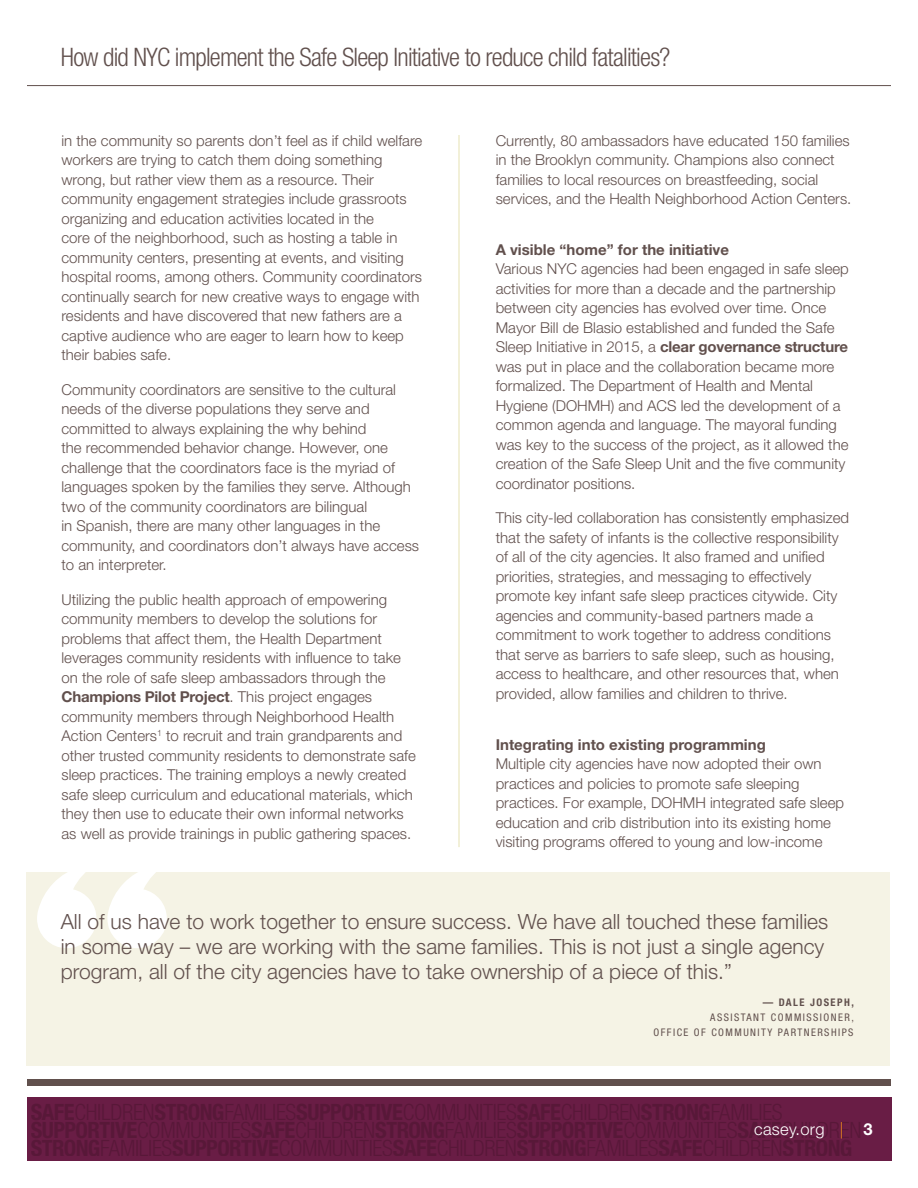
<style>
.page{position:relative;width:918px;height:1188px;background:#fff}
.page>*{position:absolute;margin:0;border:0;box-sizing:border-box;transform-origin:0 0}
.t1{font:300 condensed 25.5px "Helvetica Neue LT Std";letter-spacing:-.03em;color:#61504d}
.box_body{font:300 21px/25.2px "Helvetica Neue LT Std";color:#61504d}
.t2{font:300 16.5px "Helvetica Neue LT Std";letter-spacing:.02em;color:#fff}
.body{font:300 15px/19.5px "Helvetica Neue LT Std";color:#61504d}
.Head_3{font:700 15px "Helvetica Neue LT Std";color:#61504d}
.body-2{font:condensed 10.5px/15px "Helvetica Neue LT Std";letter-spacing:.14em;color:#61504d;text-align:right}
.s1{font-weight:700}
.s2{color:#f28a20}
</style>
<div class="page">
<div style="left:27px;top:1098px;width:864px;height:63px;background:#691d45"></div>
<div style="left:27px;top:1079px;width:864px;height:7px;background:#61504d"></div>
<hr style="left:27px;top:85px;width:864px;height:1px;background:#61504d">
<hr style="left:459px;top:135px;width:1px;height:712px;background:#e6e2b2">
<div style="left:26px;top:872px;width:864px;height:193px;background:#f5f3e5"></div>
<svg style="left:37px;top:872px;width:130px;height:76px"></svg>
<h1 class="t1" style="left:61px;top:42px;width:611px">How did NYC implement the Safe Sleep Initiative to reduce child fatalities?</h1>
<p class="body" style="left:62px;top:130px;width:362px">in the community so parents don’t feel as if child welfare workers are trying to catch them doing something wrong, but rather view them as a resource. Their community engagement strategies include grassroots organizing and education activities located in the<br>core of the neighborhood, such as hosting a table in community centers, presenting at events, and visiting hospital rooms, among others. Community coordinators continually search for new creative ways to engage with residents and have discovered that new fathers are a captive audience who are eager to learn how to keep their babies safe.</p>
<p class="body" style="left:62px;top:379px;width:359px">Community coordinators are sensitive to the cultural needs of the diverse populations they serve and committed to always explaining the why behind<br>the recommended behavior change. However, one challenge that the coordinators face is the myriad of languages spoken by the families they serve. Although two of the community coordinators are bilingual<br>in Spanish, there are many other languages in the community, and coordinators don’t always have access to an interpreter.</p>
<p class="body" style="left:62px;top:589px;width:356px">Utilizing the public health approach of empowering community members to develop the solutions for problems that affect them, the Health Department leverages community residents with influence to take on the role of safe sleep ambassadors through the <span class="s1">Champions Pilot Project</span>. This project engages community members through Neighborhood Health Action Centers<sup>1</sup> to recruit and train grandparents and other trusted community residents to demonstrate safe sleep practices. The training employs a newly created safe sleep curriculum and educational materials, which they then use to educate their own informal networks as well as provide trainings in public gathering spaces.</p>
<p class="body" style="left:496px;top:130px;width:357px">Currently, 80 ambassadors have educated 150 families in the Brooklyn community. Champions also connect families to local resources on breastfeeding, social services, and the Health Neighborhood Action Centers.</p>
<p class="Head_3" style="left:496px;top:240px;width:235px">A visible “home” for the initiative</p>
<p class="body" style="left:496px;top:259px;width:355px">Various NYC agencies had been engaged in safe sleep activities for more than a decade and the partnership between city agencies has evolved over time. Once Mayor Bill de Blasio established and funded the Safe Sleep Initiative in 2015, a <span class="s1">clear governance structure </span>was put in place and the collaboration became more formalized. The Department of Health and Mental Hygiene (DOHMH) and ACS led the development of a common agenda and language. The mayoral funding was key to the success of the project, as it allowed the creation of the Safe Sleep Unit and the five community coordinator positions.</p>
<p class="body" style="left:496px;top:508px;width:355px">This city-led collaboration has consistently emphasized that the safety of infants is the collective responsibility of all of the city agencies. It also framed and unified priorities, strategies, and messaging to effectively promote key infant safe sleep practices citywide. City agencies and community-based partners made a commitment to work together to address conditions that serve as barriers to safe sleep, such as housing, access to healthcare, and other resources that, when provided, allow families and children to thrive.</p>
<p class="Head_3" style="left:496px;top:735px;width:272px">Integrating into existing programming</p>
<p class="body" style="left:496px;top:754px;width:350px">Multiple city agencies have now adopted their own practices and policies to promote safe sleeping practices. For example, DOHMH integrated safe sleep education and crib distribution into its existing home visiting programs offered to young and low-income</p>
<p class="box_body" style="left:61px;top:908px;width:769px">All of us have to work together to ensure success. We have all touched these families in some way – we are working with the same families. This is not just a single agency program, all of the city agencies have to take ownership of a piece of this.”</p>
<p class="body-2" style="left:654px;top:994px;width:202px"><span class="s1">— DALE JOSEPH,<br></span>ASSISTANT COMMISSIONER,<br>OFFICE OF COMMUNITY PARTNERSHIPS</p>
<p class="t2" style="left:754px;top:1119px;width:120px">casey.org <span class="s2">|</span> <span class="s1">3</span></p>
</div>
